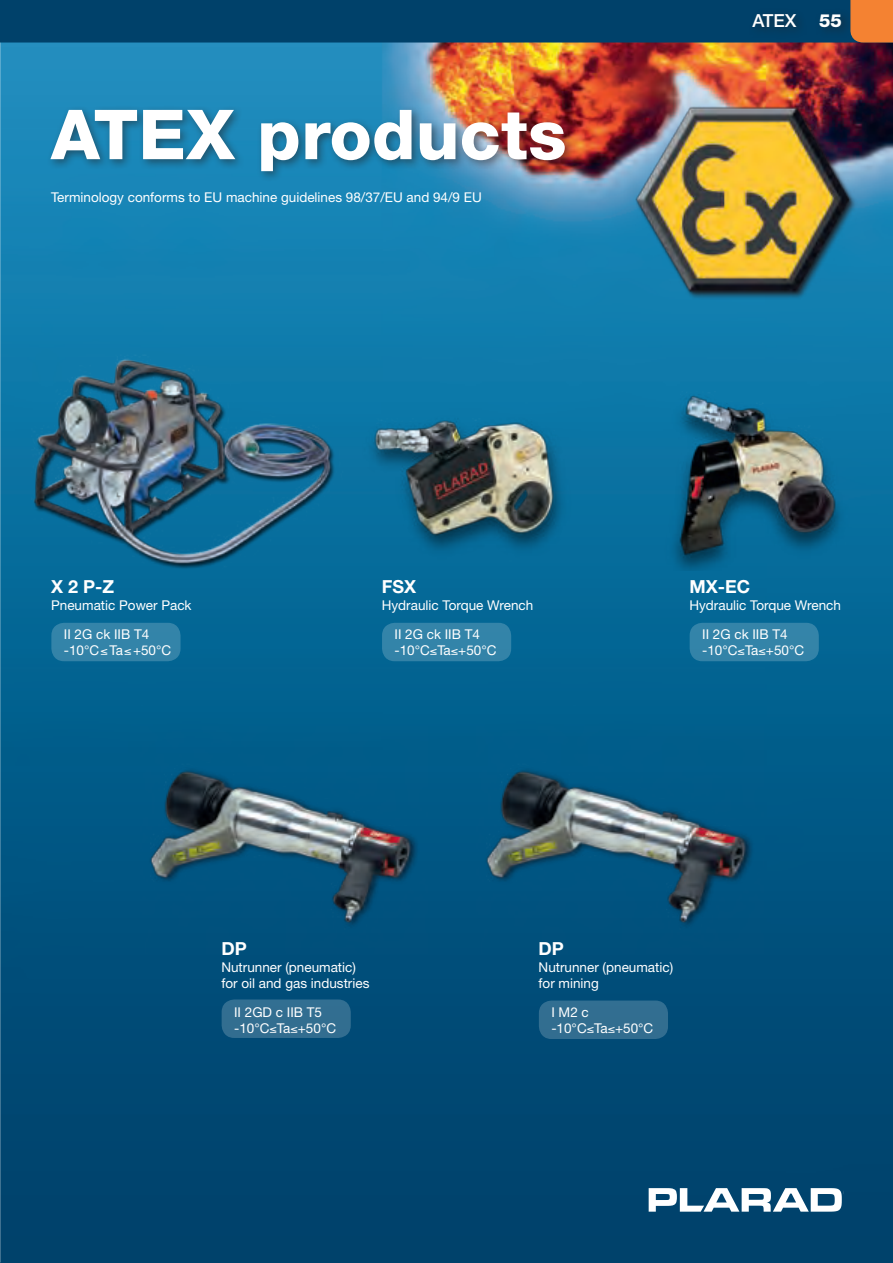
<style>
.page{position:relative;width:893px;height:1263px;background:#fff}
.page>*{position:absolute;margin:0;border:0;box-sizing:border-box;transform-origin:0 0}
.t1{font:800 69px "Helvetica Neue";letter-spacing:.005em;color:#fff}
.t2{font:700 18px "Helvetica Neue";color:#fff}
.t3{font:500 18px "Helvetica Neue";color:#fff}
.t4{font:800 18px "Helvetica Neue";color:#fff}
.t5{font:13.5px/16.2px "Helvetica Neue";color:#fff}
</style>
<div class="page">
<img style="left:1px;top:43px;width:892px;height:1220px">
<img style="left:140px;top:726px;width:287px;height:227px">
<img style="left:0;top:35px;width:1px;height:1228px">
<div style="left:51px;top:623px;width:130px;height:38px;background:#3384a9;border-radius:13px"></div>
<div style="left:382px;top:623px;width:129px;height:38px;background:#3384a9;border-radius:13px"></div>
<div style="left:690px;top:623px;width:129px;height:38px;background:#3384a9;border-radius:13px"></div>
<img style="left:10px;top:343px;width:336px;height:236px">
<img style="left:354px;top:408px;width:255px;height:153px">
<img style="left:657px;top:391px;width:206px;height:180px">
<img style="left:476px;top:726px;width:287px;height:227px">
<img style="left:624px;top:85px;width:241px;height:226px">
<svg style="left:649px;top:1188px;width:193px;height:24px"></svg>
<div style="left:222px;top:999px;width:129px;height:39px;background:#326e90;border-radius:13px"></div>
<div style="left:539px;top:1000px;width:129px;height:39px;background:#326e90;border-radius:13px"></div>
<svg style="left:0;top:0;width:893px;height:43px;background:#0c4467"></svg>
<div style="left:46px;top:105px;width:530px;height:77px;background:#231f20;opacity:.5"></div>
<h1 class="t1" style="left:51px;top:94px;width:517px">ATEX products</h1>
<p class="t5" style="left:51px;top:189px;width:432px">Terminology conforms to EU machine guidelines 98/37/EU and 94/9 EU</p>
<h2 class="t3" style="left:753px;top:10px;width:46px">ATEX</h2>
<h2 class="t4" style="left:819px;top:10px;width:24px">55</h2>
<h2 class="t2" style="left:51px;top:576px;width:65px">X 2 P-Z</h2>
<p class="t5" style="left:64px;top:590px;width:129px;line-height:29px;text-indent:-13px">Pneumatic Power Pack<br>II 2G ck IIB T4</p>
<p class="t5" style="left:64px;top:642px;width:109px">-10°C≤Ta≤+50°C</p>
<h2 class="t2" style="left:382px;top:576px;width:36px">FSX</h2>
<p class="t5" style="left:395px;top:590px;width:140px;line-height:29px;text-indent:-13px">Hydraulic Torque Wrench<br>II 2G ck IIB T4</p>
<p class="t5" style="left:395px;top:642px;width:103px">-10°C≤Ta≤+50°C</p>
<h2 class="t2" style="left:689px;top:576px;width:62px">MX-EC</h2>
<p class="t5" style="left:702px;top:590px;width:140px;line-height:29px;text-indent:-13px">Hydraulic Torque Wrench<br>II 2G ck IIB T4</p>
<p class="t5" style="left:702px;top:642px;width:103px">-10°C≤Ta≤+50°C</p>
<h2 class="t2" style="left:221px;top:938px;width:27px">DP</h2>
<p class="t5" style="left:221px;top:958px;width:150px">Nutrunner (pneumatic) for oil and gas industries</p>
<p class="t5" style="left:234px;top:1003px;width:103px">II 2GD c IIB T5 -10°C≤Ta≤+50°C</p>
<h2 class="t2" style="left:539px;top:938px;width:27px">DP</h2>
<p class="t5" style="left:539px;top:958px;width:136px">Nutrunner (pneumatic) for mining</p>
<p class="t5" style="left:551px;top:1003px;width:103px">I M2 c -10°C≤Ta≤+50°C</p>
</div>
